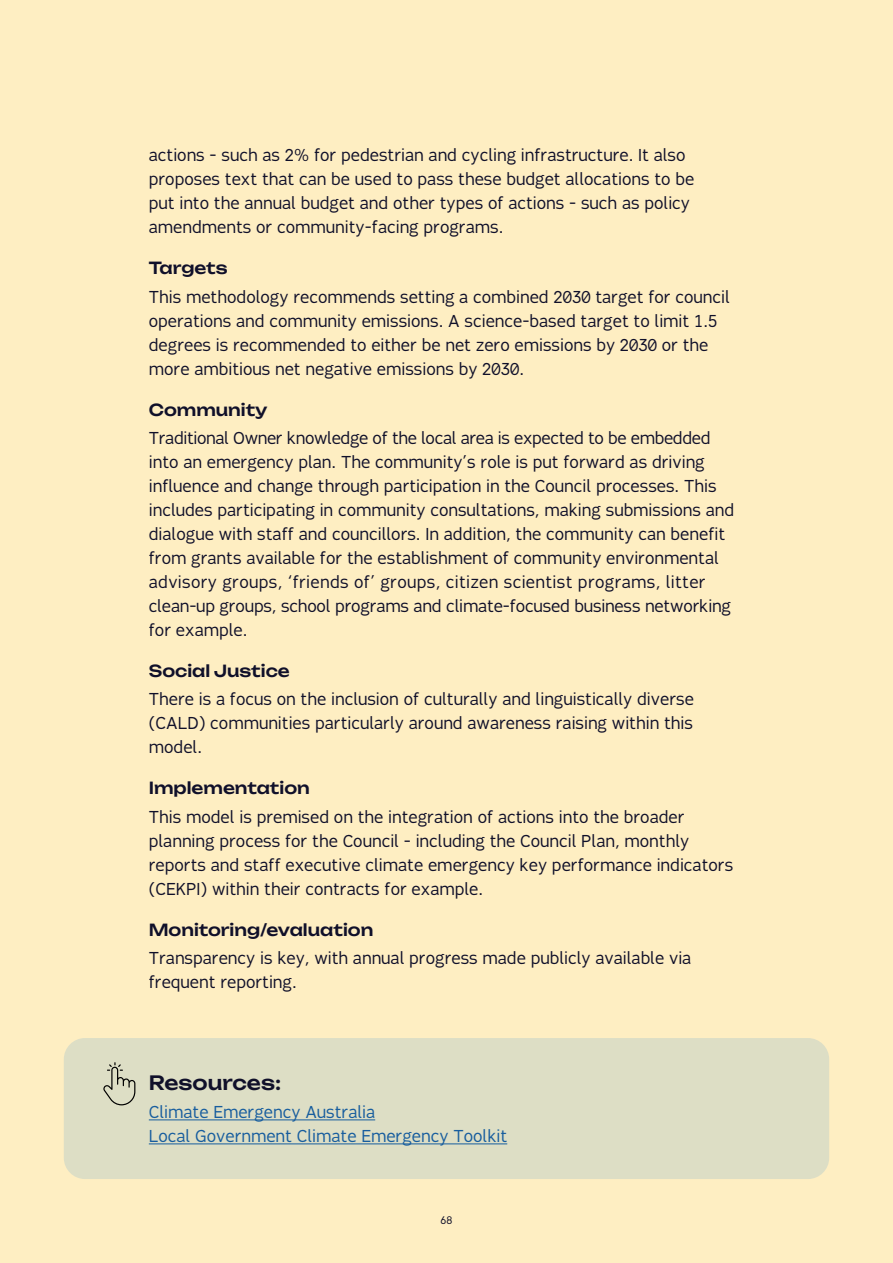
<style>
.page{position:relative;width:893px;height:1263px;background:#feeec2}
.page>*{position:absolute;margin:0;border:0;box-sizing:border-box;transform-origin:0 0}
.Subheading{font:19.5px "Unbounded";color:#10102a}
.Body_copy{font:16.5px/24px "Fabrica";color:#10102a}
.Small_sub_heading{font:16.5px "Unbounded";color:#10102a}
.Body_copy-2{font:16.5px "Fabrica";color:#175d9e}
.Body_copy-3{font:10.5px "Fabrica";color:#10102a}
</style>
<div class="page">
<div style="left:64px;top:1038px;width:765px;height:141px;background:#dddec5;border-radius:21px"></div>
<hr style="left:149px;top:1119px;width:226px;height:1px;background:#175d9e">
<hr style="left:149px;top:1143px;width:358px;height:1px;background:#175d9e">
<svg style="left:103px;top:1062px;width:32px;height:43px"></svg>
<p class="Body_copy" style="left:149px;top:143px;width:547px">actions - such as 2% for pedestrian and cycling infrastructure. It also proposes text that can be used to pass these budget allocations to be put into the annual budget and other types of actions - such as policy amendments or community-facing programs.</p>
<p class="Small_sub_heading" style="left:149px;top:255px;width:80px">Targets</p>
<p class="Body_copy" style="left:149px;top:284px;width:582px">This methodology recommends setting a combined 2030 target for council operations and community emissions. A science-based target to limit 1.5 degrees is recommended to either be net zero emissions by 2030 or the more ambitious net negative emissions by 2030.</p>
<p class="Small_sub_heading" style="left:149px;top:396px;width:120px">Community</p>
<p class="Body_copy" style="left:149px;top:425px;width:587px">Traditional Owner knowledge of the local area is expected to be embedded into an emergency plan. The community’s role is put forward as driving influence and change through participation in the Council processes. This includes participating in community consultations, making submissions and dialogue with staff and councillors. In addition, the community can benefit from grants available for the establishment of community environmental advisory groups, ‘friends of’ groups, citizen scientist programs, litter clean-up groups, school programs and climate-focused business networking for example.</p>
<p class="Small_sub_heading" style="left:149px;top:658px;width:143px">Social Justice</p>
<p class="Body_copy" style="left:149px;top:687px;width:547px;text-align:justify">There is a focus on the inclusion of culturally and linguistically diverse (CALD) communities particularly around awareness raising within this model.</p>
<p class="Small_sub_heading" style="left:149px;top:775px;width:162px">Implementation</p>
<p class="Body_copy" style="left:149px;top:804px;width:586px">This model is premised on the integration of actions into the broader planning process for the Council - including the Council Plan, monthly reports and staff executive climate emergency key performance indicators (CEKPI) within their contracts for example.</p>
<p class="Small_sub_heading" style="left:149px;top:916px;width:226px">Monitoring/evaluation</p>
<p class="Body_copy" style="left:149px;top:945px;width:544px">Transparency is key, with annual progress made publicly available via frequent reporting.</p>
<p class="Subheading" style="left:149px;top:1067px;width:134px">Resources:</p>
<p class="Body_copy-2" style="left:149px;top:1101px;width:228px">Climate Emergency Australia</p>
<p class="Body_copy-2" style="left:149px;top:1125px;width:360px">Local Government Climate Emergency Toolkit</p>
<p class="Body_copy-3" style="left:441px;top:1213px;width:13px">68</p>
</div>
